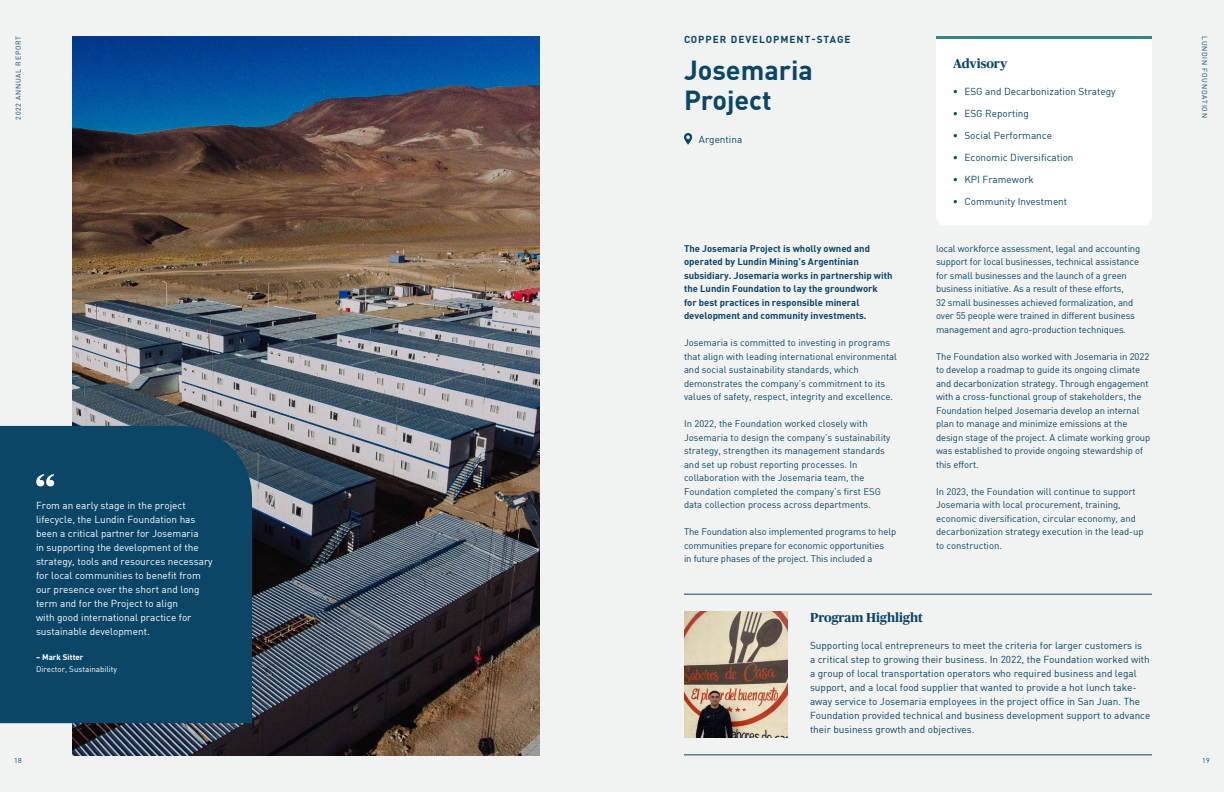
<style>
.page{position:relative;width:1224px;height:792px;background:#f1f2f2}
.page>*{position:absolute;margin:0;border:0;box-sizing:border-box;transform-origin:0 0}
.t1{font:700 27px/30px "DIN Pro";color:#0b4667}
.t2{font:700 13px "Publico Headline Web";color:#0b4667}
.t3{font:10px/14px "DIN";color:#0b4667}
.t4{font:10px/14px "DIN";color:#fff}
.t5{font:700 10px "DIN Pro";letter-spacing:.1em;color:#0b4667}
.t6{font:9.5px/13.5px "DIN";letter-spacing:-.01em;color:#0b4667}
.t7{font:9.5px/13.5px "DIN Bold";color:#0b4667}
.t8{font:8px "DIN";color:#fff}
.t9{font:8px "DIN Bold";color:#fff}
.t10{font:7px "DIN";letter-spacing:.1em;color:#0b4667}
</style>
<div class="page">
<div style="left:936px;top:39px;width:216px;height:186px;background:#fff"></div>
<img style="left:72px;top:36px;width:468px;height:720px">
<div style="left:0;top:426px;width:252px;height:297px;background:#0b4667"></div>
<hr style="left:936px;top:36px;width:216px;height:3px;background:#358582">
<svg style="left:684px;top:133px;width:8px;height:12px"></svg>
<hr style="left:684px;top:594px;width:468px;height:1px;background:#0b4667">
<hr style="left:684px;top:754px;width:468px;height:1px;background:#0b4667">
<img style="left:684px;top:611px;width:104px;height:126px">
<svg style="left:36px;top:474px;width:18px;height:12px"></svg>
<p class="t5" style="left:684px;top:33px;width:168px">COPPER DEVELOPMENT-STAGE</p>
<h1 class="t1" style="left:684px;top:54px;width:130px">Josemaria<br>Project</h1>
<p class="t10" style="left:14px;top:120px;width:85px;rotate:-90deg">2022 ANNUAL REPORT</p>
<p class="t10" style="left:1209px;top:36px;width:83px;rotate:90deg">LUNDIN FOUNDATION</p>
<h2 class="t2" style="left:953px;top:58px;width:56px">Advisory</h2>
<p class="t3" style="left:964px;top:84px;width:153px">ESG and Decarbonization Strategy</p>
<p class="t3" style="left:964px;top:106px;width:66px">ESG Reporting</p>
<p class="t3" style="left:964px;top:128px;width:89px">Social Performance</p>
<p class="t3" style="left:964px;top:150px;width:111px">Economic Diversification</p>
<p class="t3" style="left:964px;top:172px;width:71px">KPI Framework</p>
<p class="t3" style="left:964px;top:194px;width:104px">Community Investment</p>
<p class="t6" style="left:936px;top:241px;width:206px">local workforce assessment, legal and accounting support for local businesses, technical assistance for small businesses and the launch of a green business initiative. As a result of these efforts,<br>32 small businesses achieved formalization, and over 55 people were trained in different business management and agro-production techniques.</p>
<p class="t6" style="left:936px;top:349px;width:216px">The Foundation also worked with Josemaria in 2022 to develop a roadmap to guide its ongoing climate and decarbonization strategy. Through engagement with a cross-functional group of stakeholders, the Foundation helped Josemaria develop an internal plan to manage and minimize emissions at the design stage of the project. A climate working group was established to provide ongoing stewardship of this effort.</p>
<p class="t6" style="left:936px;top:484px;width:209px">In 2023, the Foundation will continue to support Josemaria with local procurement, training, economic diversification, circular economy, and decarbonization strategy execution in the lead-up to construction.</p>
<p class="t3" style="left:953px;top:84px;width:7px">•</p>
<p class="t3" style="left:953px;top:106px;width:7px">•</p>
<p class="t3" style="left:953px;top:128px;width:7px">•</p>
<p class="t3" style="left:953px;top:150px;width:7px">•</p>
<p class="t3" style="left:953px;top:172px;width:7px">•</p>
<p class="t3" style="left:953px;top:194px;width:7px">•</p>
<p class="t3" style="left:699px;top:132px;width:45px">Argentina</p>
<p class="t7" style="left:684px;top:241px;width:210px">The Josemaria Project is wholly owned and operated by Lundin Mining’s Argentinian subsidiary. Josemaria works in partnership with the Lundin Foundation to lay the groundwork for best practices in responsible mineral development and community investments.</p>
<p class="t6" style="left:684px;top:336px;width:215px">Josemaria is committed to investing in programs that align with leading international environmental and social sustainability standards, which demonstrates the company’s commitment to its values of safety, respect, integrity and excellence.</p>
<p class="t6" style="left:684px;top:417px;width:208px">In 2022, the Foundation worked closely with Josemaria to design the company’s sustainability strategy, strengthen its management standards and set up robust reporting processes. In collaboration with the Josemaria team, the Foundation completed the company’s first ESG data collection process across departments.</p>
<p class="t6" style="left:684px;top:525px;width:214px">The Foundation also implemented programs to help communities prepare for economic opportunities<br>in future phases of the project. This included a</p>
<p class="t4" style="left:36px;top:498px;width:178px">From an early stage in the project lifecycle, the Lundin Foundation has been a critical partner for Josemaria<br>in supporting the development of the strategy, tools and resources necessary for local communities to benefit from our presence over the short and long term and for the Project to align<br>with good international practice for sustainable development.</p>
<h2 class="t2" style="left:810px;top:612px;width:114px">Program Highlight</h2>
<p class="t9" style="left:36px;top:652px;width:49px">– Mark Sitter</p>
<p class="t8" style="left:36px;top:664px;width:83px">Director, Sustainability</p>
<p class="t10" style="left:14px;top:756px;width:9px">18</p>
<p class="t3" style="left:810px;top:638px;width:342px">Supporting local entrepreneurs to meet the criteria for larger customers is<br>a critical step to growing their business. In 2022, the Foundation worked with a group of local transportation operators who required business and legal support, and a local food supplier that wanted to provide a hot lunch take&shy;away service to Josemaria employees in the project office in San Juan. The Foundation provided technical and business development support to advance their business growth and objectives.</p>
<p class="t10" style="left:1202px;top:756px;width:9px">19</p>
</div>
